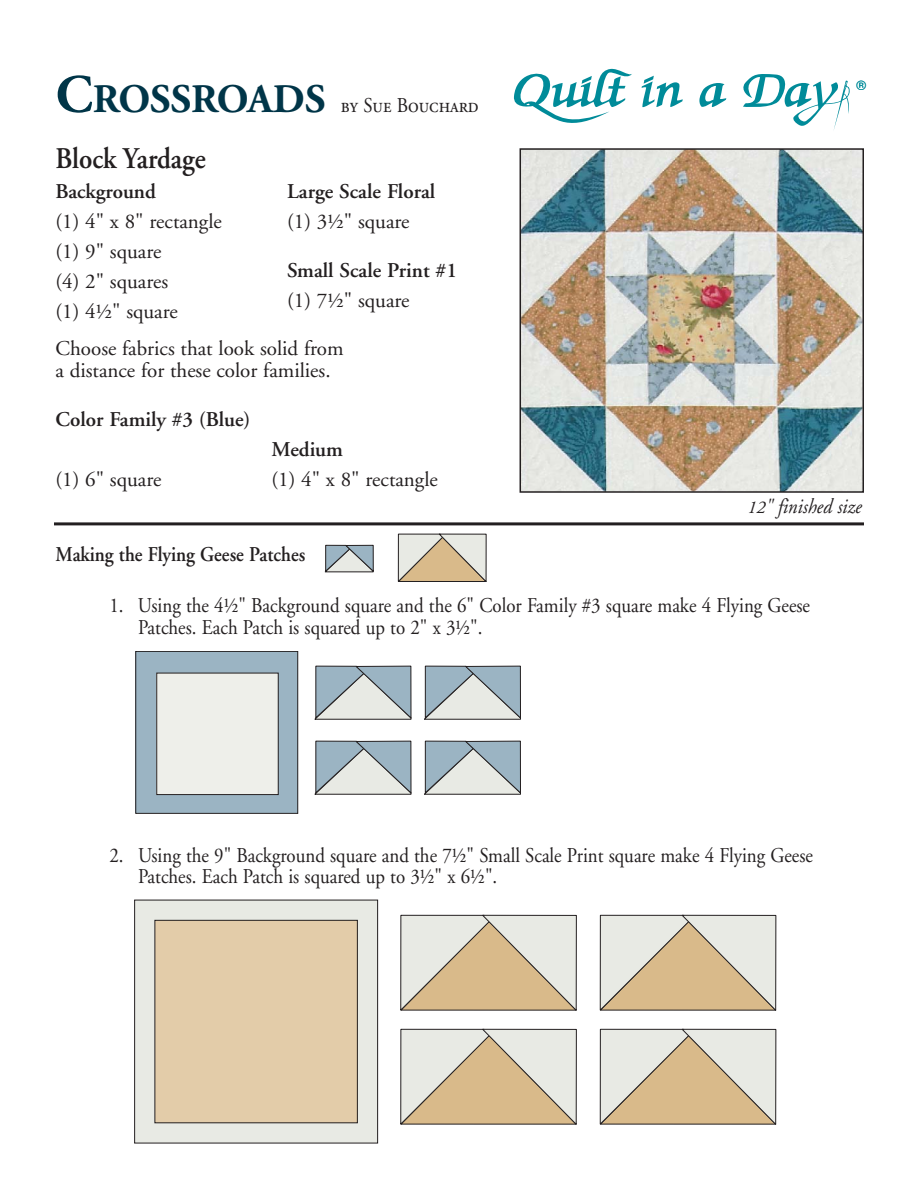
<style>
.page{position:relative;width:918px;height:1188px;background:#fff}
.page>*{position:absolute;margin:0;border:0;box-sizing:border-box;transform-origin:0 0}
.t1{font:600 30px "Adobe Garamond";color:#231f20;scale:.9 1}
.t2{font:21px/21.8px "Adobe Garamond";color:#231f20;scale:.9 1}
.t3{font:21px/30px "Adobe Garamond";color:#231f20}
.t4{font:600 21px/30px "Adobe Garamond";color:#231f20}
.t5{font:600 21px "Adobe Garamond";color:#231f20;scale:.9 1}
.t6{font:21px "Adobe Garamond Regular SC";color:#231f20;scale:.9 1}
.t7{font:italic 21px "Adobe Garamond";color:#231f20;scale:.9 1}
.t8{font:13.05px "Helvetica";color:#008b99}
.s1{font-family:"Adobe Garamond";font-weight:700;font-size:54px;color:#003548}
.s2{font-family:"Adobe Garamond";font-weight:700;font-size:40.5px;color:#003548}
.s3{font-family:"Adobe Garamond Exp"}
.s4{font-weight:400}
.s5{font-family:"Adobe Garamond Exp";font-weight:400}
.s6{font-size:18px}
</style>
<div class="page">
<img style="left:523px;top:151px;width:338px;height:339px">
<div style="left:520px;top:148px;width:344px;height:345px;border:2px solid #231f20"></div>
<svg style="left:699px;top:83px;width:27px;height:24px"></svg>
<svg style="left:642px;top:76px;width:41px;height:32px"></svg>
<svg style="left:513px;top:68px;width:119px;height:55px"></svg>
<svg style="left:743px;top:74px;width:107px;height:56px"></svg>
<hr style="left:54px;top:522px;width:810px;height:3px;background:#231f20">
<svg style="left:424px;top:740px;width:97px;height:55px"></svg>
<svg style="left:314px;top:740px;width:98px;height:55px"></svg>
<svg style="left:424px;top:665px;width:97px;height:55px"></svg>
<svg style="left:314px;top:665px;width:98px;height:55px"></svg>
<div style="left:136px;top:651px;width:162px;height:162px;background:#9bb4c3"></div>
<div style="left:135px;top:651px;width:163px;height:163px;border:1px solid #231f20"></div>
<div style="left:157px;top:673px;width:121px;height:122px;background:#eeefea"></div>
<div style="left:156px;top:673px;width:123px;height:122px;border:1px solid #231f20"></div>
<svg style="left:325px;top:544px;width:49px;height:29px"></svg>
<svg style="left:397px;top:534px;width:90px;height:48px"></svg>
<svg style="left:400px;top:914px;width:177px;height:97px"></svg>
<svg style="left:400px;top:1028px;width:177px;height:97px"></svg>
<svg style="left:599px;top:914px;width:177px;height:97px"></svg>
<svg style="left:599px;top:1028px;width:177px;height:97px"></svg>
<div style="left:135px;top:900px;width:243px;height:243px;background:#e8eae4"></div>
<div style="left:134px;top:900px;width:244px;height:243px;border:1px solid #231f20"></div>
<div style="left:155px;top:920px;width:202px;height:203px;background:#e3cca9"></div>
<div style="left:154px;top:920px;width:204px;height:203px;border:1px solid #231f20"></div>
<p class="t6" style="left:56px;top:97px;width:472px"><span class="s1">C</span><span class="s2">ROSSROADS</span> by Sue Bouchard</p>
<h1 class="t1" style="left:56px;top:146px;width:169px">Block Yardage</h1>
<p class="t4" style="left:56px;top:178px;width:102px">Background</p>
<p class="t3" style="left:56px;top:208px;width:168px">(1) 4" x 8" rectangle (1) 9" square<br>(4) 2" squares<br>(1) 4<span class="s3">½</span>" square</p>
<p class="t4" style="left:287px;top:178px;width:150px">Large Scale Floral <span class="s4">(1) 3</span><span class="s5">½</span><span class="s4">" square</span></p>
<p class="t4" style="left:287px;top:258px;width:171px">Small Scale Print #1 <span class="s4">(1) 7</span><span class="s5">½</span><span class="s4">" square</span></p>
<p class="t3" style="left:56px;top:340px;width:290px;line-height:21.8px">Choose fabrics that look solid from a distance for these color families.</p>
<p class="t4" style="left:56px;top:407px;width:196px">Color Family #3 (Blue)</p>
<p class="t4" style="left:271px;top:437px;width:73px">Medium</p>
<p class="t3" style="left:56px;top:467px;width:107px">(1) 6" square</p>
<p class="t3" style="left:271px;top:467px;width:168px">(1) 4" x 8" rectangle</p>
<p class="t8" style="left:857px;top:80px;width:11px">®</p>
<p class="t7" style="left:747px;top:498px;width:129px"><span class="s6">12</span>" finished size</p>
<p class="t5" style="left:56px;top:546px;width:279px">Making the Flying Geese Patches</p>
<p class="t2" style="left:138px;top:597px;width:748px;text-indent:-29px">1. Using the 4<span class="s3">½</span>" Background square and the 6" Color Family #3 square make 4 Flying Geese<br>Patches. Each Patch is squared up to 2" x 3<span class="s3">½</span>".</p>
<p class="t2" style="left:138px;top:846px;width:752px;text-indent:-29px">2. Using the 9" Background square and the 7<span class="s3">½</span>" Small Scale Print square make 4 Flying Geese<br>Patches. Each Patch is squared up to 3<span class="s3">½</span>" x 6<span class="s3">½</span>".</p>
</div>
